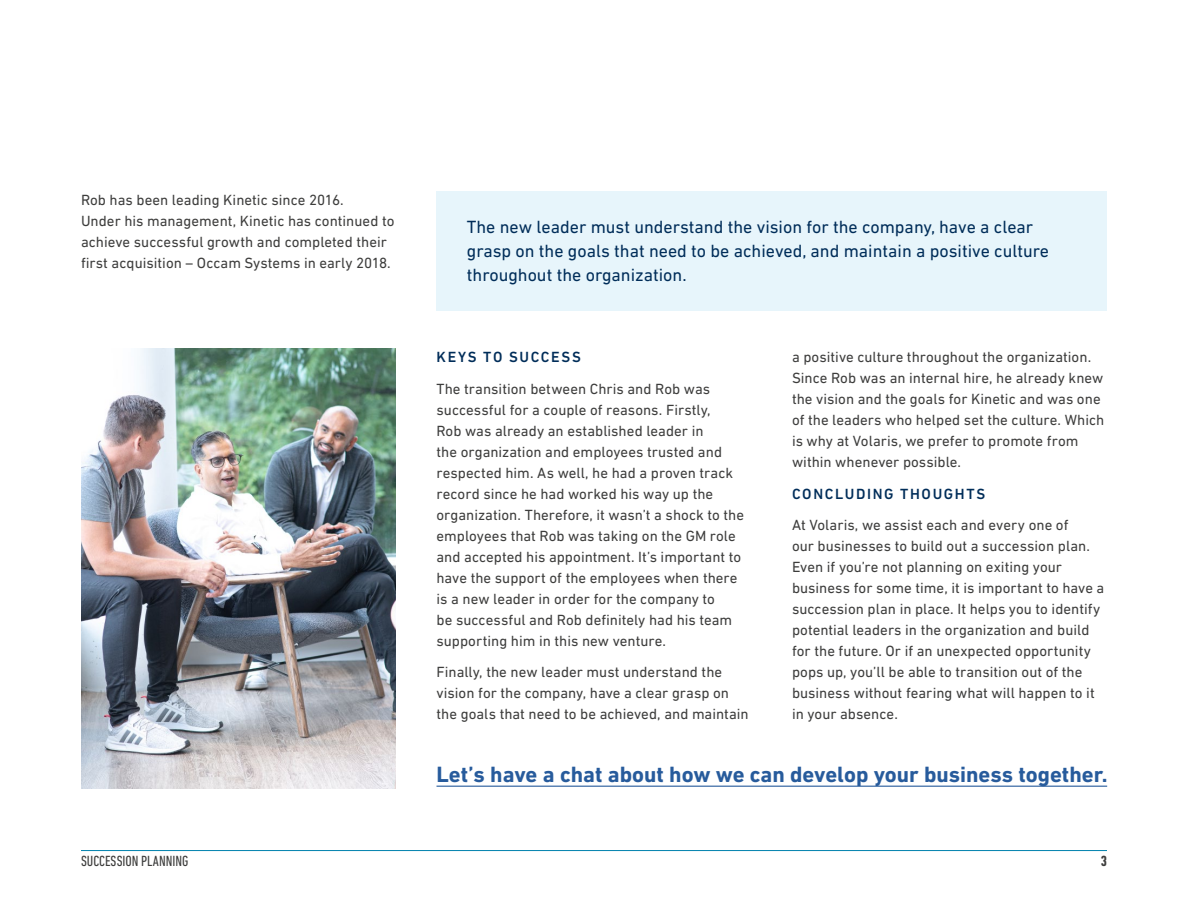
<style>
.page{position:relative;width:1188px;height:918px;background:#fff}
.page>*{position:absolute;margin:0;border:0;box-sizing:border-box;transform-origin:0 0}
.body_copy___half_lin{font:700 22.5px "DIN Next LT Pro";color:#275b9c}
.introductory_copy{font:18px/24px "DIN Next LT Pro";color:#002d59}
.body_copy___half_lin-2{font:15px/21px "DIN Next LT Pro";color:#3d3d3c}
.body_copy___half_lin-3{font:500 15px "DIN Next LT Pro";letter-spacing:.11em;color:#002d59}
.t1{font:condensed 15px "DIN Next LT Pro";color:#3d3d3c}
.t2{font:700 condensed 15px "DIN Next LT Pro";color:#3d3d3c}
</style>
<div class="page">
<hr style="left:81px;top:850px;width:1026px;height:1px;background:#0082ae">
<div style="left:436px;top:191px;width:671px;height:120px;background:#e7f5fb"></div>
<img style="left:81px;top:349px;width:315px;height:440px">
<hr style="left:436px;top:786px;width:671px;height:1px;background:#275b9c">
<p class="body_copy___half_lin-2" style="left:81px;top:189px;width:315px">Rob has been leading Kinetic since 2016.<br>Under his management, Kinetic has continued to achieve successful growth and completed their first acquisition – Occam Systems in early 2018.</p>
<p class="introductory_copy" style="left:467px;top:214px;width:584px">The new leader must understand the vision for the company, have a clear grasp on the goals that need to be achieved, and maintain a positive culture throughout the organization.</p>
<p class="body_copy___half_lin-3" style="left:436px;top:348px;width:146px">KEYS TO SUCCESS</p>
<p class="body_copy___half_lin-2" style="left:436px;top:378px;width:309px">The transition between Chris and Rob was successful for a couple of reasons. Firstly,<br>Rob was already an established leader in<br>the organization and employees trusted and respected him. As well, he had a proven track record since he had worked his way up the organization. Therefore, it wasn’t a shock to the employees that Rob was taking on the GM role and accepted his appointment. It’s important to have the support of the employees when there is a new leader in order for the company to<br>be successful and Rob definitely had his team supporting him in this new venture.</p>
<p class="body_copy___half_lin-2" style="left:436px;top:661px;width:314px">Finally, the new leader must understand the vision for the company, have a clear grasp on the goals that need to be achieved, and maintain</p>
<p class="body_copy___half_lin-2" style="left:792px;top:346px;width:314px">a positive culture throughout the organization.<br>Since Rob was an internal hire, he already knew the vision and the goals for Kinetic and was one of the leaders who helped set the culture. Which is why at Volaris, we prefer to promote from within whenever possible.</p>
<p class="body_copy___half_lin-3" style="left:792px;top:485px;width:195px">CONCLUDING THOUGHTS</p>
<p class="body_copy___half_lin-2" style="left:792px;top:514px;width:314px">At Volaris, we assist each and every one of<br>our businesses to build out a succession plan.<br>Even if you’re not planning on exiting your business for some time, it is important to have a succession plan in place. It helps you to identify potential leaders in the organization and build for the future. Or if an unexpected opportunity pops up, you’ll be able to transition out of the business without fearing what will happen to it in your absence.</p>
<p class="body_copy___half_lin" style="left:436px;top:761px;width:673px">Let’s have a chat about how we can develop your business together.</p>
<p class="t1" style="left:81px;top:853px;width:109px">SUCCESSION PLANNING</p>
<p class="t2" style="left:1101px;top:853px;width:8px">3</p>
</div>
